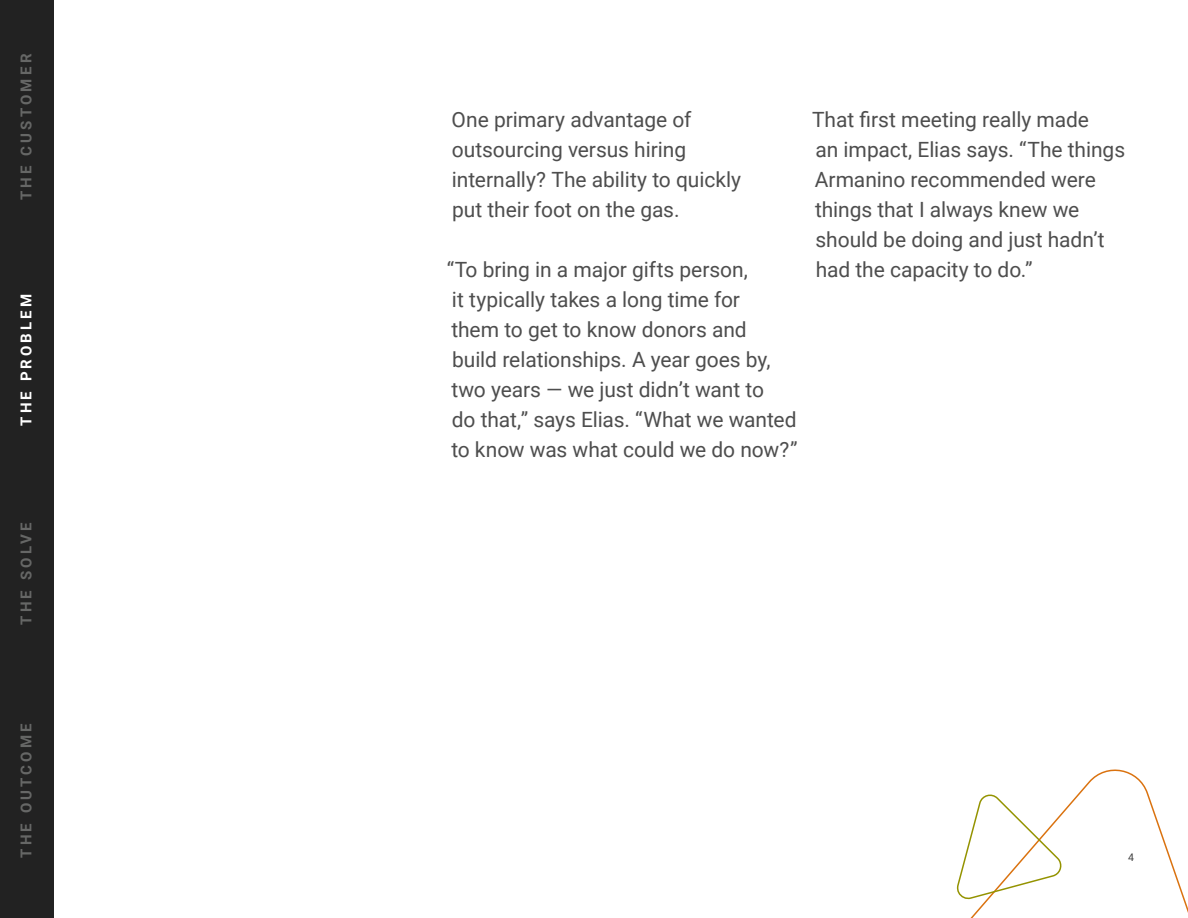
<style>
.page{position:relative;width:1188px;height:918px;background:#fff}
.page>*{position:absolute;margin:0;border:0;box-sizing:border-box;transform-origin:0 0}
.t1{font:21px/30px "Roboto";letter-spacing:-.005em;color:#4e4e4e}
.t2{font:700 15px "Roboto";letter-spacing:.215em;color:#666766}
.t3{font:700 15px "Roboto";letter-spacing:.21em;color:#fff}
.t4{font:10.5px "Roboto";color:#404040}
</style>
<div class="page">
<div style="left:0;top:0;width:54px;height:918px;background:#222"></div>
<svg style="left:968px;top:769px;width:220px;height:149px"></svg>
<svg style="left:956px;top:791px;width:107px;height:108px"></svg>
<p class="t2" style="left:16px;top:200px;width:148px;rotate:-90deg">THE CUSTOMER</p>
<p class="t3" style="left:16px;top:426px;width:134px;rotate:-90deg">THE PROBLEM</p>
<p class="t2" style="left:16px;top:625px;width:104px;rotate:-90deg">THE SOLVE</p>
<p class="t2" style="left:16px;top:858px;width:136px;rotate:-90deg">THE OUTCOME</p>
<p class="t1" style="left:452px;top:104px;width:291px">One primary advantage of outsourcing versus hiring internally? The ability to quickly put their foot on the gas.</p>
<p class="t1" style="left:447px;top:254px;width:352px">“To bring in a major gifts person,<br>it typically takes a long time for<br>them to get to know donors and<br>build relationships. A year goes by, two years — we just didn’t want to<br>do that,” says Elias. “What we wanted to know was what could we do now?”</p>
<p class="t1" style="left:812px;top:104px;width:315px">That first meeting really made<br>an impact, Elias says. “The things<br>Armanino recommended were things that I always knew we should be doing and just hadn’t had the capacity to do.”</p>
<p class="t4" style="left:1128px;top:850px;width:7px">4</p>
</div>
